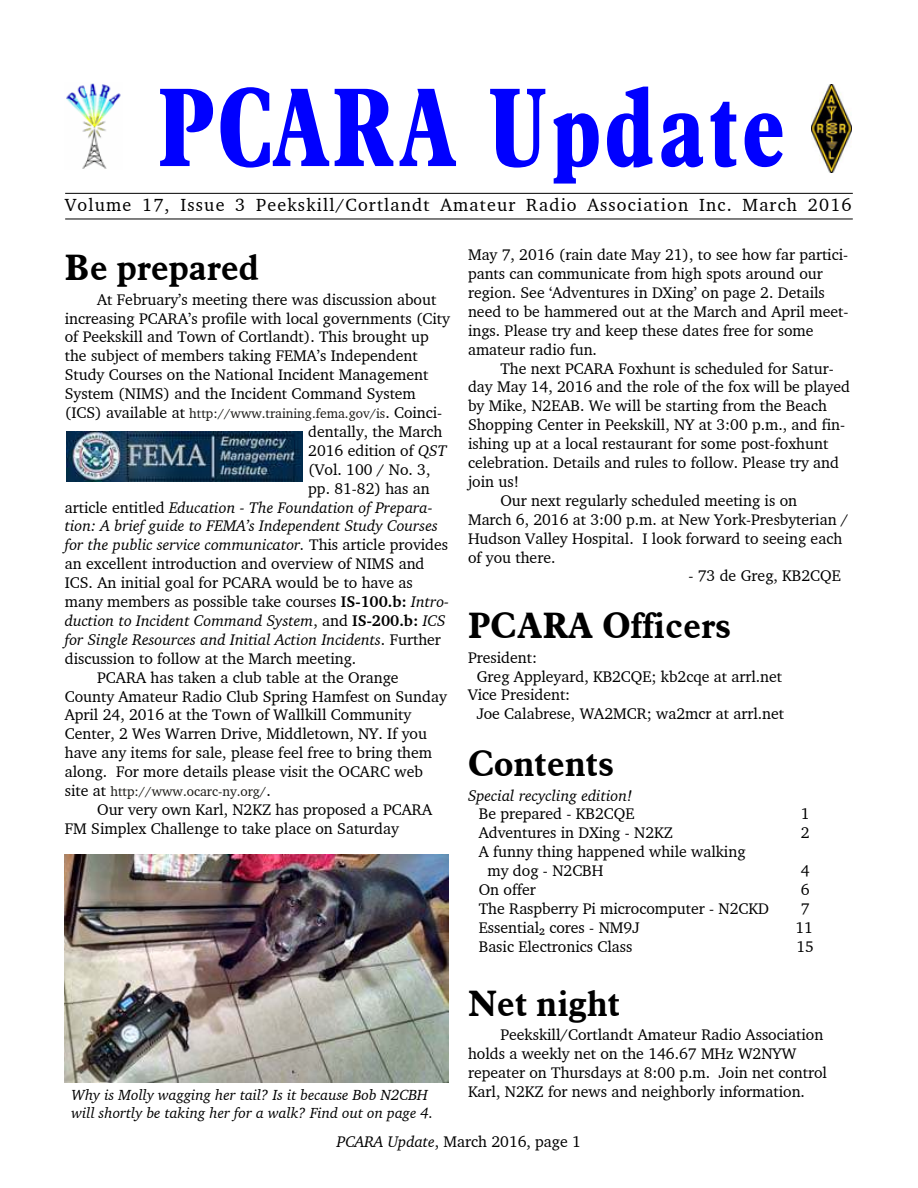
<style>
.page{position:relative;width:918px;height:1188px;background:#fff}
.page>*{position:absolute;margin:0;border:0;box-sizing:border-box;transform-origin:0 0}
.t1{font:700 condensed 108px "Aldine 721 BT";letter-spacing:.025em;color:#00f}
.t2{font:700 36px "Aldine 721 BT";color:#000}
.t3{font:18px "Charter BT Pro";letter-spacing:.065em;color:#000}
.t4{font:15.75px/18.9px "Charter BT Pro";color:#000}
.t5{font:italic 15.75px "Charter BT Pro";color:#000}
.t6{font:italic 15px/18px "Charter BT Pro";color:#000}
.t7{font:13.5px "Charter BT Pro";color:#1c1b17}
.s1{font-size:15.75px;color:#000}
.s2{font-style:italic}
.s3{font-style:normal}
.s4{font-weight:700}
.s5{font-weight:700;font-style:normal}
</style>
<div class="page">
<hr style="left:65px;top:193px;width:788px;height:1px;background:#000">
<hr style="left:65px;top:219px;width:788px;height:1px;background:#000">
<img style="left:66px;top:83px;width:55px;height:86px">
<img style="left:812px;top:85px;width:39px;height:88px">
<img style="left:65px;top:854px;width:383px;height:228px">
<img style="left:67px;top:431px;width:236px;height:51px">
<h1 class="t1" style="left:157px;top:84px;width:630px">PCARA Update</h1>
<p class="t3" style="left:65px;top:198px;width:788px">Volume 17, Issue 3 Peekskill/Cortlandt Amateur Radio Association Inc. March 2016</p>
<h2 class="t2" style="left:65px;top:253px;width:196px">Be prepared</h2>
<p class="t4" style="left:65px;top:291px;width:387px;text-indent:32px">At February’s meeting there was discussion about increasing PCARA’s profile with local governments (City of Peekskill and Town of Cortlandt). This brought up the subject of members taking FEMA’s Independent Study Courses on the National Incident Management System (NIMS) and the Incident Command System</p>
<p class="t7" style="left:65px;top:408px;width:379px"><span class="s1">(ICS) available at</span> http://www.training.fema.gov/is<span class="s1">. Coinci-</span></p>
<p class="t4" style="left:308px;top:423px;width:136px">dentally, the March</p>
<p class="t4" style="left:308px;top:442px;width:140px">2016 edition of <span class="s2">QST</span></p>
<p class="t4" style="left:308px;top:461px;width:124px">(Vol. 100 / No. 3,</p>
<p class="t4" style="left:308px;top:480px;width:123px">pp. 81-82) has an</p>
<p class="t5" style="left:65px;top:501px;width:370px"><span class="s3">article entitled</span> Education - The Foundation of Prepara-</p>
<p class="t5" style="left:65px;top:519px;width:375px">tion: A brief guide to FEMA’s Independent Study Courses</p>
<p class="t5" style="left:65px;top:538px;width:385px">for the public service communicator. <span class="s3">This article provides</span></p>
<p class="t4" style="left:65px;top:556px;width:361px">an excellent introduction and overview of NIMS and</p>
<p class="t4" style="left:65px;top:575px;width:349px">ICS. An initial goal for PCARA would be to have as</p>
<p class="t4" style="left:65px;top:594px;width:386px">many members as possible take courses <span class="s4">IS-100.b:</span> <span class="s2">Intro-</span></p>
<p class="t5" style="left:65px;top:614px;width:382px">duction to Incident Command System<span class="s3">, and</span> <span class="s5">IS-200.b:</span> ICS</p>
<p class="t5" style="left:65px;top:633px;width:378px">for Single Resources and Initial Action Incidents<span class="s3">. Further</span></p>
<p class="t4" style="left:65px;top:650px;width:293px">discussion to follow at the March meeting.</p>
<p class="t4" style="left:97px;top:669px;width:303px">PCARA has taken a club table at the Orange</p>
<p class="t4" style="left:65px;top:688px;width:384px">County Amateur Radio Club Spring Hamfest on Sunday</p>
<p class="t4" style="left:65px;top:707px;width:348px">April 24, 2016 at the Town of Wallkill Community</p>
<p class="t4" style="left:65px;top:726px;width:364px">Center, 2 Wes Warren Drive, Middletown, NY. If you</p>
<p class="t4" style="left:65px;top:745px;width:369px">have any items for sale, please feel free to bring them</p>
<p class="t4" style="left:65px;top:764px;width:360px">along. For more details please visit the OCARC web</p>
<p class="t7" style="left:65px;top:786px;width:207px"><span class="s1">site at</span> http://www.ocarc-ny.org/<span class="s1">.</span></p>
<p class="t4" style="left:65px;top:801px;width:369px;text-indent:32px">Our very own Karl, N2KZ has proposed a PCARA<br>FM Simplex Challenge to take place on Saturday</p>
<p class="t6" style="left:72px;top:1087px;width:363px">Why is Molly wagging her tail? Is it because Bob N2CBH will shortly be taking her for a walk? Find out on page 4.</p>
<p class="t4" style="left:468px;top:247px;width:382px">May 7, 2016 (rain date May 21), to see how far partici&shy;pants can communicate from high spots around our region. See ‘Adventures in DXing’ on page 2. Details need to be hammered out at the March and April meet&shy;ings. Please try and keep these dates free for some amateur radio fun.</p>
<p class="t4" style="left:500px;top:360px;width:335px">The next PCARA Foxhunt is scheduled for Satur-</p>
<p class="t4" style="left:468px;top:379px;width:383px">day May 14, 2016 and the role of the fox will be played</p>
<p class="t4" style="left:468px;top:398px;width:361px">by Mike, N2EAB. We will be starting from the Beach</p>
<p class="t4" style="left:468px;top:417px;width:379px">Shopping Center in Peekskill, NY at 3:00 p.m., and fin-</p>
<p class="t4" style="left:468px;top:436px;width:362px">ishing up at a local restaurant for some post-foxhunt</p>
<p class="t4" style="left:468px;top:455px;width:373px">celebration. Details and rules to follow. Please try and</p>
<p class="t4" style="left:468px;top:473px;width:52px">join us!</p>
<p class="t4" style="left:500px;top:492px;width:298px">Our next regularly scheduled meeting is on</p>
<p class="t4" style="left:468px;top:511px;width:382px">March 6, 2016 at 3:00 p.m. at New York-Presbyterian /</p>
<p class="t4" style="left:468px;top:530px;width:376px">Hudson Valley Hospital. I look forward to seeing each</p>
<p class="t4" style="left:468px;top:549px;width:89px">of you there.</p>
<p class="t4" style="left:688px;top:568px;width:154px">- 73 de Greg, KB2CQE</p>
<h2 class="t2" style="left:468px;top:611px;width:265px">PCARA Officers</h2>
<p class="t4" style="left:468px;top:649px;width:71px">President:</p>
<p class="t4" style="left:477px;top:668px;width:307px">Greg Appleyard, KB2CQE; kb2cqe at arrl.net</p>
<p class="t4" style="left:468px;top:687px;width:104px">Vice President:</p>
<p class="t4" style="left:477px;top:706px;width:309px">Joe Calabrese, WA2MCR; wa2mcr at arrl.net</p>
<h2 class="t2" style="left:468px;top:749px;width:148px">Contents</h2>
<p class="t5" style="left:468px;top:789px;width:166px">Special recycling edition!</p>
<p class="t4" style="left:479px;top:806px;width:157px">Be prepared - KB2CQE</p>
<p class="t4" style="left:801px;top:806px;width:10px">1</p>
<p class="t4" style="left:479px;top:825px;width:196px">Adventures in DXing - N2KZ</p>
<p class="t4" style="left:801px;top:825px;width:10px">2</p>
<p class="t4" style="left:488px;top:844px;width:260px;text-indent:-9px">A funny thing happened while walking my dog - N2CBH</p>
<p class="t4" style="left:801px;top:863px;width:10px">4</p>
<p class="t4" style="left:479px;top:882px;width:59px">On offer</p>
<p class="t4" style="left:801px;top:882px;width:10px">6</p>
<p class="t4" style="left:479px;top:900px;width:292px">The Raspberry Pi microcomputer - N2CKD</p>
<p class="t4" style="left:801px;top:900px;width:10px">7</p>
<p class="t4" style="left:479px;top:919px;width:162px">Essential² cores - NM9J</p>
<p class="t4" style="left:796px;top:919px;width:19px">11</p>
<p class="t4" style="left:479px;top:938px;width:155px">Basic Electronics Class</p>
<p class="t4" style="left:796px;top:938px;width:19px">15</p>
<h2 class="t2" style="left:468px;top:989px;width:154px">Net night</h2>
<p class="t4" style="left:468px;top:1027px;width:360px;text-indent:32px">Peekskill/Cortlandt Amateur Radio Association holds a weekly net on the 146.67 MHz W2NYW repeater on Thursdays at 8:00 p.m. Join net control Karl, N2KZ for news and neighborly information.</p>
<p class="t4" style="left:337px;top:1134px;width:246px"><span class="s2">PCARA Update</span>, March 2016, page 1</p>
</div>
